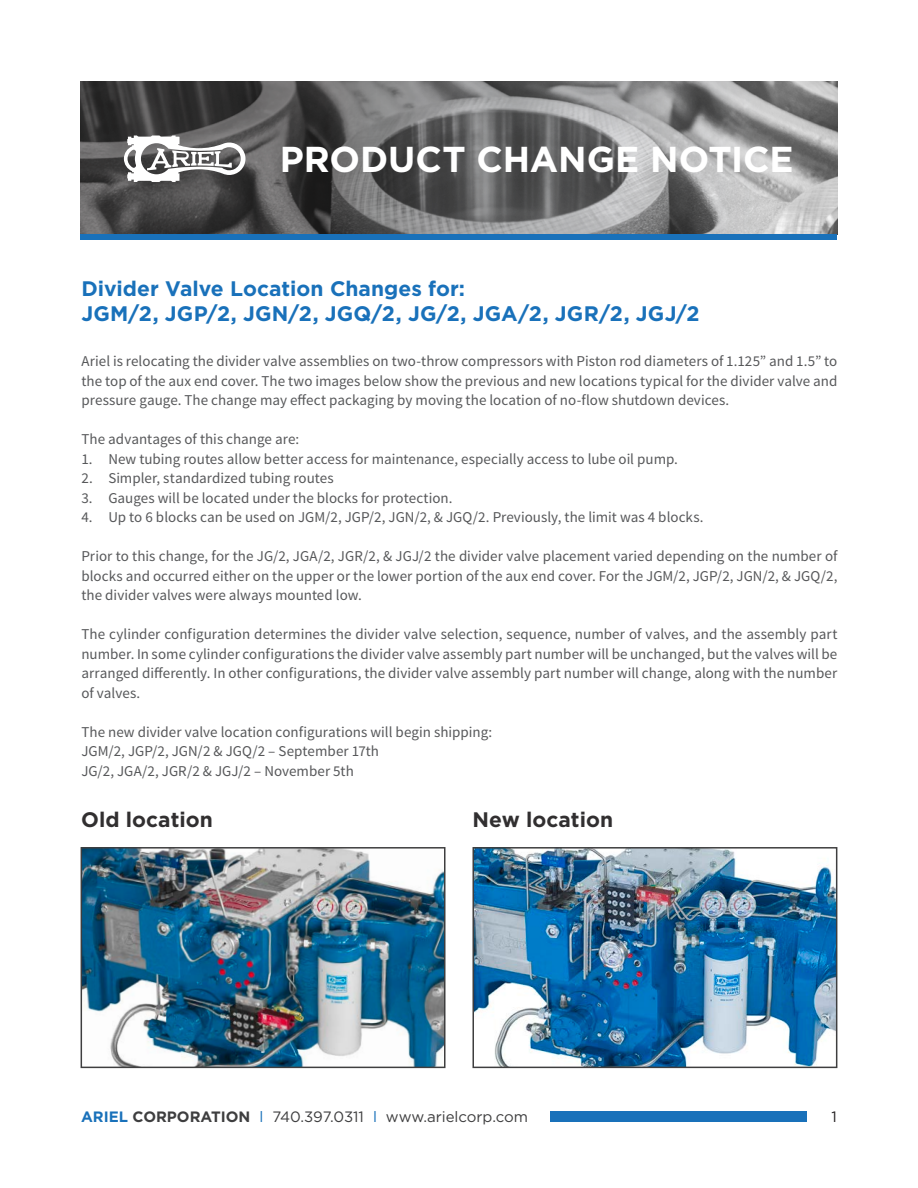
<style>
.page{position:relative;width:918px;height:1188px;background:#fff}
.page>*{position:absolute;margin:0;border:0;box-sizing:border-box;transform-origin:0 0}
.t1{font:700 36px "Gotham";color:#fff}
.Secondary_Title{font:700 21px "Gotham";letter-spacing:.005em;color:#1971ba}
.Secondary_Title-2{font:700 21px "Gotham";color:#312f30}
.Source_Sans_Body__Ju{font:15px/19.5px "Source Sans Pro";color:#57585a;text-align:justify}
.t2{font:15px "Gotham";color:#3e3e3f}
.t3{font:15px "Gotham";color:#231f20}
.s1{font-weight:700;color:#1971ba}
.s2{font-weight:700}
.s3{color:#1971ba}
</style>
<div class="page">
<img style="left:791px;top:81px;width:46px;height:154px">
<svg style="left:81px;top:81px;width:710px;height:154px;background:#6d6d6e"></svg>
<div style="left:550px;top:1112px;width:257px;height:10px;background:#1971ba"></div>
<img style="left:84px;top:850px;width:359px;height:215px">
<div style="left:81px;top:847px;width:365px;height:221px;border:2px solid #3e3e3f"></div>
<img style="left:475px;top:850px;width:359px;height:215px">
<div style="left:472px;top:847px;width:365px;height:221px;border:2px solid #3e3e3f"></div>
<svg style="left:124px;top:136px;width:121px;height:46px"></svg>
<div style="left:81px;top:235px;width:756px;height:5px;background:#1971ba"></div>
<p class="t1" style="left:280px;top:138px;width:515px">PRODUCT CHANGE NOTICE</p>
<p class="Secondary_Title" style="left:81px;top:277px;width:385px">Divider Valve Location Changes for:</p>
<p class="Secondary_Title" style="left:81px;top:302px;width:620px">JGM/2, JGP/2, JGN/2, JGQ/2, JG/2, JGA/2, JGR/2, JGJ/2</p>
<p class="Source_Sans_Body__Ju" style="left:81px;top:352px;width:758px">Ariel is relocating the divider valve assemblies on two-throw compressors with Piston rod diameters of 1.125” and 1.5” to the top of the aux end cover. The two images below show the previous and new locations typical for the divider valve and pressure gauge. The change may effect packaging by moving the location of no-flow shutdown devices.</p>
<p class="Source_Sans_Body__Ju" style="left:81px;top:430px;width:219px">The advantages of this change are:</p>
<p class="Source_Sans_Body__Ju" style="left:81px;top:449px;width:598px">1. New tubing routes allow better access for maintenance, especially access to lube oil pump.</p>
<p class="Source_Sans_Body__Ju" style="left:81px;top:469px;width:254px">2. Simpler, standardized tubing routes</p>
<p class="Source_Sans_Body__Ju" style="left:81px;top:488px;width:373px">3. Gauges will be located under the blocks for protection.</p>
<p class="Source_Sans_Body__Ju" style="left:81px;top:508px;width:624px">4. Up to 6 blocks can be used on JGM/2, JGP/2, JGN/2, &amp; JGQ/2. Previously, the limit was 4 blocks.</p>
<p class="Source_Sans_Body__Ju" style="left:81px;top:547px;width:758px">Prior to this change, for the JG/2, JGA/2, JGR/2, &amp; JGJ/2 the divider valve placement varied depending on the number of blocks and occurred either on the upper or the lower portion of the aux end cover. For the JGM/2, JGP/2, JGN/2, &amp; JGQ/2, the divider valves were always mounted low.</p>
<p class="Source_Sans_Body__Ju" style="left:81px;top:625px;width:758px">The cylinder configuration determines the divider valve selection, sequence, number of valves, and the assembly part number. In some cylinder configurations the divider valve assembly part number will be unchanged, but the valves will be arranged differently. In other configurations, the divider valve assembly part number will change, along with the number of valves.</p>
<p class="Source_Sans_Body__Ju" style="left:81px;top:722px;width:412px">The new divider valve location configurations will begin shipping:</p>
<p class="Source_Sans_Body__Ju" style="left:81px;top:742px;width:299px">JGM/2, JGP/2, JGN/2 &amp; JGQ/2 – September 17th</p>
<p class="Source_Sans_Body__Ju" style="left:81px;top:761px;width:274px">JG/2, JGA/2, JGR/2 &amp; JGJ/2 – November 5th</p>
<p class="Secondary_Title-2" style="left:81px;top:807px;width:133px">Old location</p>
<p class="Secondary_Title-2" style="left:473px;top:807px;width:142px">New location</p>
<p class="t2" style="left:81px;top:1108px;width:449px"><span class="s1">ARIEL</span> <span class="s2">CORPORATION</span> <span class="s3">l</span> 740.397.0311 <span class="s3">l</span> www.arielcorp.com</p>
<p class="t3" style="left:832px;top:1108px;width:7px">1</p>
</div>
